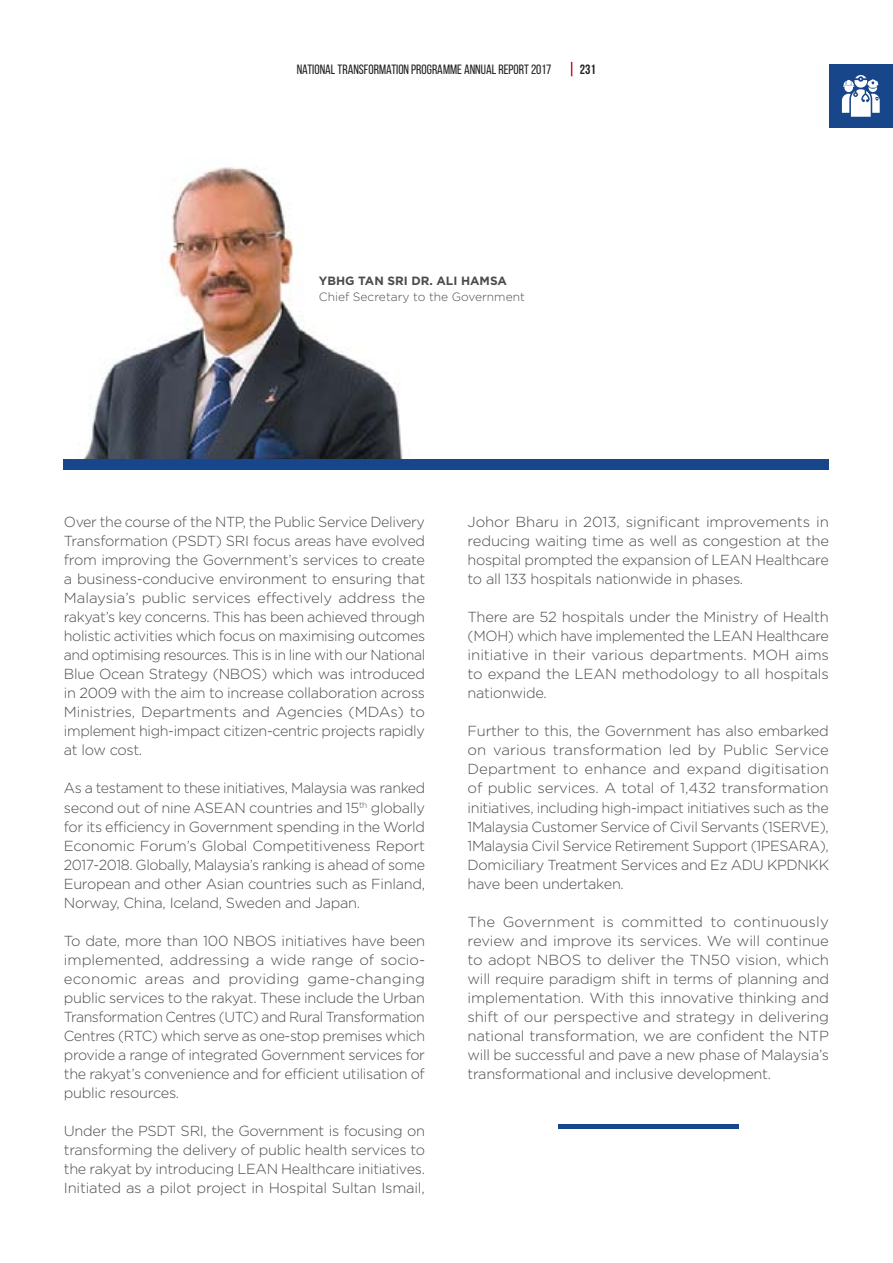
<style>
.page{position:relative;width:893px;height:1263px;background:#fff}
.page>*{position:absolute;margin:0;border:0;box-sizing:border-box;transform-origin:0 0}
.t1{font:300 14.55px/19px "Gotham";letter-spacing:-.02em;color:#4c4c4f;text-align:justify}
.t2{font:13.5px "Bebas Neue";color:#231f20}
.t3{font:700 13.5px "Bebas Neue";color:#231f20}
.t4{font:300 12px/16.5px "Gotham";color:#4c4c4e}
.s1{font-weight:700}
.s2{font-weight:700;color:#4c4c4f}
.s3{color:#4c4c4f}
</style>
<div class="page">
<svg style="left:571px;top:62px;width:1px;height:14px"></svg>
<div style="left:829px;top:64px;width:64px;height:64px;background:#17478a"></div>
<svg style="left:842px;top:75px;width:38px;height:42px"></svg>
<div style="left:64px;top:459px;width:765px;height:11px;background:#17478a"></div>
<img style="left:83px;top:167px;width:320px;height:292px">
<img style="left:319px;top:276px;width:84px;height:9px">
<img style="left:320px;top:293px;width:83px;height:10px">
<hr style="left:558px;top:1124px;width:180px;height:4px;background:#17478a">
<p class="t2" style="left:297px;top:62px;width:256px">NATIONAL TRANSFORMATION PROGRAMME ANNUAL REPORT 2017</p>
<p class="t3" style="left:580px;top:62px;width:18px">231</p>
<p class="t4" style="left:319px;top:273px;width:208px"><span class="s1">YBHG TAN SRI D</span><span class="s2">R. ALI HAMSA<br></span>Chief Secretary t<span class="s3">o the Government</span></p>
<p class="t1" style="left:64px;top:513px;width:363px">Over the course of the NTP, the Public Service Delivery Transformation (PSDT) SRI focus areas have evolved from improving the Government’s services to create a business-conducive environment to ensuring that Malaysia’s public services effectively address the rakyat’s key concerns. This has been achieved through holistic activities which focus on maximising outcomes and optimising resources. This is in line with our National Blue Ocean Strategy (NBOS) which was introduced in 2009 with the aim to increase collaboration across Ministries, Departments and Agencies (MDAs) to implement high-impact citizen-centric projects rapidly at low cost.</p>
<p class="t1" style="left:64px;top:780px;width:363px">As a testament to these initiatives, Malaysia was ranked second out of nine ASEAN countries and 15<sup>th</sup> globally for its efficiency in Government spending in the World Economic Forum’s Global Competitiveness Report 2017-2018. Globally, Malaysia’s ranking is ahead of some European and other Asian countries such as Finland, Norway, China, Iceland, Sweden and Japan.</p>
<p class="t1" style="left:64px;top:932px;width:363px">To date, more than 100 NBOS initiatives have been implemented, addressing a wide range of socio&shy;economic areas and providing game-changing public services to the rakyat. These include the Urban Transformation Centres (UTC) and Rural Transformation Centres (RTC) which serve as one-stop premises which provide a range of integrated Government services for the rakyat’s convenience and for efficient utilisation of public resources.</p>
<p class="t1" style="left:64px;top:1123px;width:363px">Under the PSDT SRI, the Government is focusing on transforming the delivery of public health services to the rakyat by introducing LEAN Healthcare initiatives.<br>Initiated as a pilot project in Hospital Sultan Ismail,</p>
<p class="t1" style="left:468px;top:513px;width:363px">Johor Bharu in 2013, significant improvements in reducing waiting time as well as congestion at the hospital prompted the expansion of LEAN Healthcare to all 133 hospitals nationwide in phases.</p>
<p class="t1" style="left:468px;top:608px;width:363px">There are 52 hospitals under the Ministry of Health (MOH) which have implemented the LEAN Healthcare initiative in their various departments. MOH aims to expand the LEAN methodology to all hospitals nationwide.</p>
<p class="t1" style="left:468px;top:723px;width:363px">Further to this, the Government has also embarked on various transformation led by Public Service Department to enhance and expand digitisation of public services. A total of 1,432 transformation initiatives, including high-impact initiatives such as the 1Malaysia Customer Service of Civil Servants (1SERVE), 1Malaysia Civil Service Retirement Support (1PESARA), Domiciliary Treatment Services and Ez ADU KPDNKK have been undertaken.</p>
<p class="t1" style="left:468px;top:913px;width:363px">The Government is committed to continuously review and improve its services. We will continue to adopt NBOS to deliver the TN50 vision, which will require paradigm shift in terms of planning and implementation. With this innovative thinking and shift of our perspective and strategy in delivering national transformation, we are confident the NTP will be successful and pave a new phase of Malaysia’s transformational and inclusive development.</p>
</div>
